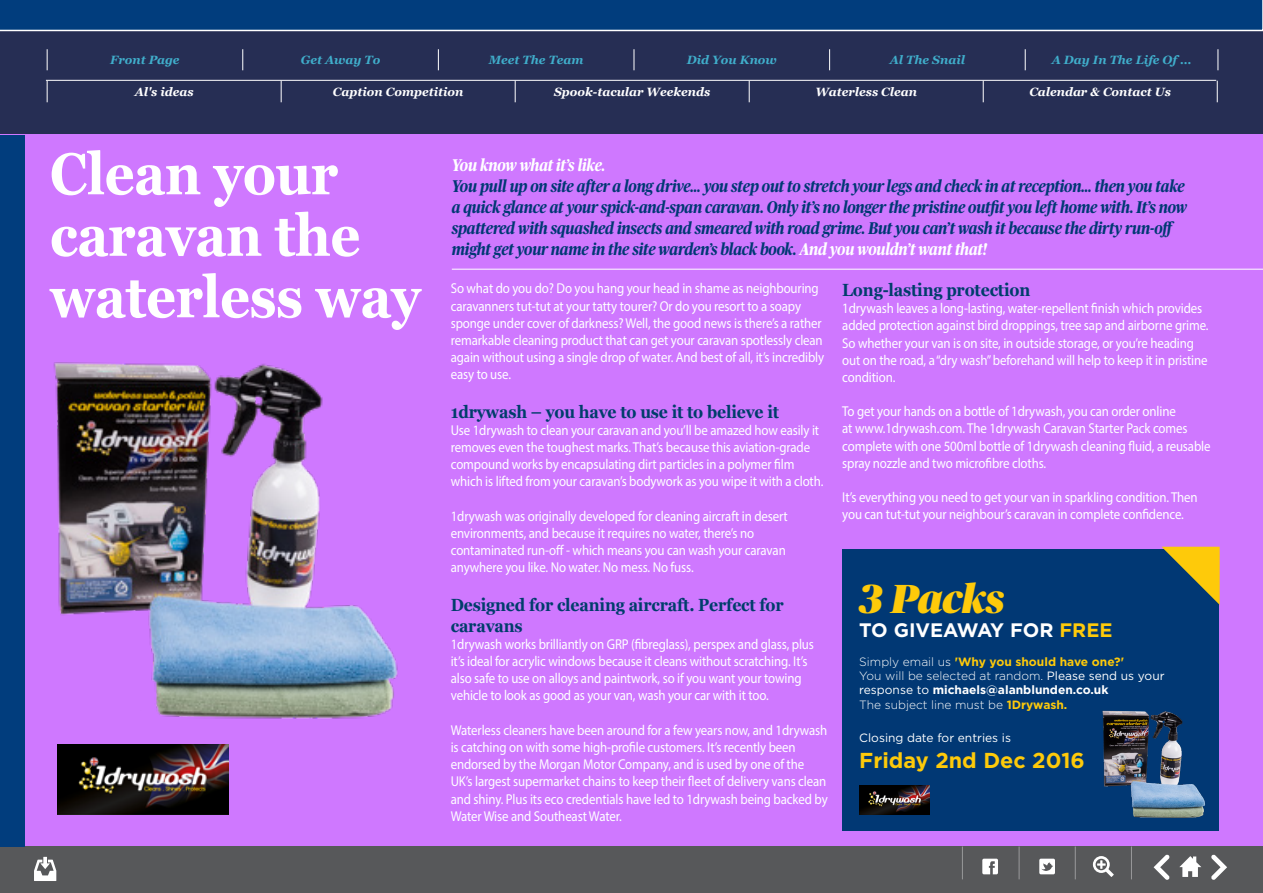
<style>
.page{position:relative;width:1263px;height:893px;background:#fff}
.page>*{position:absolute;margin:0;border:0;box-sizing:border-box;transform-origin:0 0}
.t1{font:700 58.5px/61.5px "Georgia";letter-spacing:-.01em;color:#fff;scale:.9 1}
.t2{font:italic 900 40.5px "Publico Banner";letter-spacing:-.005em;color:#feca0a}
.t3{font:700 21.6px "Gotham";color:#feca0a}
.t4{font:700 19.5px "Gotham";color:#fff}
.t5{font:700 17.55px/21.1px "Georgia";letter-spacing:-.01em;color:#003d6b;scale:.9 1}
.t6{font:italic 700 16.95px/21px "Publico Headline";letter-spacing:-.01em;color:#013874;scale:.9 1}
.t7{font:14.25px/17.2px "Myriad Pro";letter-spacing:-.01em;color:#fff;scale:.9 1}
.t8{font:300 12px/14.4px "Gotham";color:#fff}
.t9{font:italic 700 12px "Georgia";color:#fff}
.t10{font:italic 700 12px "Georgia";color:#40aecb}
.t11{font:700 12px "Gotham";color:#feca0a}
.t12{font:12px "Gotham";color:#fff}
.s1{color:#fff}
.s2{color:#feca0a}
.s3{font-weight:300;color:#fff}
.s4{font-weight:400}
.s5{font-weight:700}
.s6{font-weight:700;color:#feca0a}
</style>
<div class="page">
<div style="left:0;top:135px;width:1263px;height:758px;background:#cf78ff"></div>
<div style="left:0;top:0;width:1263px;height:133px;background:#262e54"></div>
<div style="left:0;top:0;width:1263px;height:31px;background:#013d7d"></div>
<div style="left:0;top:846px;width:1263px;height:47px;background:#57585a"></div>
<hr style="left:1075px;top:846px;width:1px;height:33px;background:#fff">
<hr style="left:1019px;top:846px;width:1px;height:33px;background:#fff">
<hr style="left:962px;top:846px;width:1px;height:33px;background:#fff">
<hr style="left:1131px;top:846px;width:1px;height:33px;background:#fff">
<svg style="left:1039px;top:859px;width:16px;height:15px"></svg>
<svg style="left:982px;top:859px;width:16px;height:15px"></svg>
<svg style="left:1093px;top:856px;width:21px;height:21px"></svg>
<svg style="left:1153px;top:854px;width:17px;height:26px"></svg>
<svg style="left:1211px;top:854px;width:16px;height:26px"></svg>
<svg style="left:1179px;top:856px;width:22px;height:21px"></svg>
<svg style="left:34px;top:857px;width:22px;height:24px"></svg>
<div style="left:0;top:135px;width:24px;height:711px;background:#013d7d"></div>
<hr style="left:46px;top:80px;width:1170px;height:1px;background:#fff">
<svg style="left:47px;top:49px;width:1px;height:21px"></svg>
<svg style="left:242px;top:49px;width:1px;height:21px"></svg>
<svg style="left:438px;top:49px;width:1px;height:21px"></svg>
<svg style="left:634px;top:49px;width:1px;height:21px"></svg>
<svg style="left:829px;top:49px;width:1px;height:21px"></svg>
<svg style="left:1025px;top:49px;width:1px;height:21px"></svg>
<svg style="left:1217px;top:49px;width:1px;height:21px"></svg>
<img style="left:24px;top:331px;width:374px;height:396px">
<hr style="left:452px;top:269px;width:811px;height:1px;background:#fff">
<img style="left:57px;top:744px;width:172px;height:71px">
<div style="left:842px;top:549px;width:377px;height:282px;background:#013874"></div>
<img style="left:1102px;top:710px;width:103px;height:108px">
<svg style="left:1162px;top:547px;width:58px;height:58px"></svg>
<svg style="left:47px;top:81px;width:1px;height:21px"></svg>
<svg style="left:281px;top:81px;width:1px;height:21px"></svg>
<svg style="left:515px;top:81px;width:1px;height:21px"></svg>
<svg style="left:749px;top:81px;width:1px;height:21px"></svg>
<svg style="left:983px;top:81px;width:1px;height:21px"></svg>
<svg style="left:1217px;top:81px;width:1px;height:21px"></svg>
<img style="left:859px;top:786px;width:71px;height:29px">
<p class="t10" style="left:110px;top:51px;width:71px">Front Page</p>
<p class="t10" style="left:301px;top:51px;width:81px">Get Away To</p>
<p class="t10" style="left:489px;top:51px;width:96px">Meet The Team</p>
<p class="t10" style="left:687px;top:51px;width:92px">Did You Know</p>
<p class="t10" style="left:890px;top:51px;width:77px">Al The Snail</p>
<p class="t10" style="left:1052px;top:51px;width:141px">A Day In The Life Of …</p>
<p class="t9" style="left:135px;top:83px;width:60px">Al's ideas</p>
<p class="t9" style="left:333px;top:83px;width:132px">Caption Competition</p>
<p class="t9" style="left:554px;top:83px;width:158px">Spook-tacular Weekends</p>
<p class="t9" style="left:815px;top:83px;width:103px">Waterless Clean</p>
<p class="t9" style="left:1029px;top:83px;width:143px">Calendar &amp; Contact Us</p>
<p class="t1" style="left:50px;top:140px;width:414px">Clean your caravan the waterless way</p>
<p class="t6" style="left:452px;top:153px;width:819px"><span class="s1">You know what it’s like.<br></span>You pull up on site after a long drive… you step out to stretch your legs and check in at reception… then you take a quick glance at your spick-and-span caravan. Only it’s no longer the pristine outfit you left home with. It’s now spattered with squashed insects and smeared with road grime. But you can’t wash it because the dirty run-off might get your name in the site warden’s black book. <span class="s1">And you wouldn’t want that!</span></p>
<p class="t7" style="left:451px;top:280px;width:416px">So what do you do? Do you hang your head in shame as neighbouring caravanners tut-tut at your tatty tourer? Or do you resort to a soapy sponge under cover of darkness? Well, the good news is there’s a rather remarkable cleaning product that can get your caravan spotlessly clean again without using a single drop of water. And best of all, it’s incredibly easy to use.</p>
<p class="t5" style="left:451px;top:400px;width:366px">1drywash – you have to use it to believe it</p>
<p class="t7" style="left:451px;top:421px;width:416px">Use 1drywash to clean your caravan and you’ll be amazed how easily it removes even the toughest marks. That’s because this aviation-grade compound works by encapsulating dirt particles in a polymer film which is lifted from your caravan’s bodywork as you wipe it with a cloth.</p>
<p class="t7" style="left:451px;top:507px;width:376px">1drywash was originally developed for cleaning aircraft in desert environments, and because it requires no water, there’s no contaminated run-off - which means you can wash your caravan anywhere you like. No water. No mess. No fuss.</p>
<p class="t5" style="left:451px;top:593px;width:371px">Designed for cleaning aircraft. Perfect for caravans</p>
<p class="t7" style="left:451px;top:635px;width:405px">1drywash works brilliantly on GRP (fibreglass), perspex and glass, plus it’s ideal for acrylic windows because it cleans without scratching. It’s also safe to use on alloys and paintwork, so if you want your towing vehicle to look as good as your van, wash your car with it too.</p>
<p class="t7" style="left:451px;top:721px;width:420px">Waterless cleaners have been around for a few years now, and 1drywash is catching on with some high-profile customers. It’s recently been endorsed by the Morgan Motor Company, and is used by one of the UK’s largest supermarket chains to keep their fleet of delivery vans clean and shiny. Plus its eco credentials have led to 1drywash being backed by Water Wise and Southeast Water.</p>
<p class="t5" style="left:842px;top:278px;width:211px">Long-lasting protection</p>
<p class="t7" style="left:842px;top:300px;width:408px">1drywash leaves a long-lasting, water-repellent finish which provides added protection against bird droppings, tree sap and airborne grime.<br>So whether your van is on site, in outside storage, or you’re heading out on the road, a “dry wash” beforehand will help to keep it in pristine condition.</p>
<p class="t7" style="left:842px;top:403px;width:411px">To get your hands on a bottle of 1drywash, you can order online<br>at www.1drywash.com. The 1drywash Caravan Starter Pack comes complete with one 500ml bottle of 1drywash cleaning fluid, a reusable spray nozzle and two microfibre cloths.</p>
<p class="t7" style="left:842px;top:489px;width:396px">It’s everything you need to get your van in sparkling condition. Then you can tut-tut your neighbour’s caravan in complete confidence.</p>
<p class="t2" style="left:860px;top:570px;width:146px">3 Packs</p>
<p class="t4" style="left:859px;top:617px;width:255px">TO GIVEAWAY FOR <span class="s2">FREE</span></p>
<p class="t11" style="left:859px;top:653px;width:266px"><span class="s3">Simply email us</span> 'Why you should have one?'</p>
<p class="t8" style="left:859px;top:668px;width:307px">You will be selected at random. <span class="s4">Please send us your response to</span> <span class="s5">michaels@alanblunden.co.uk<br></span>The subject line must be <span class="s6">1Drywash.</span></p>
<p class="t12" style="left:859px;top:730px;width:153px">Closing date for entries is</p>
<p class="t3" style="left:859px;top:746px;width:227px">Friday 2nd Dec 2016</p>
</div>
